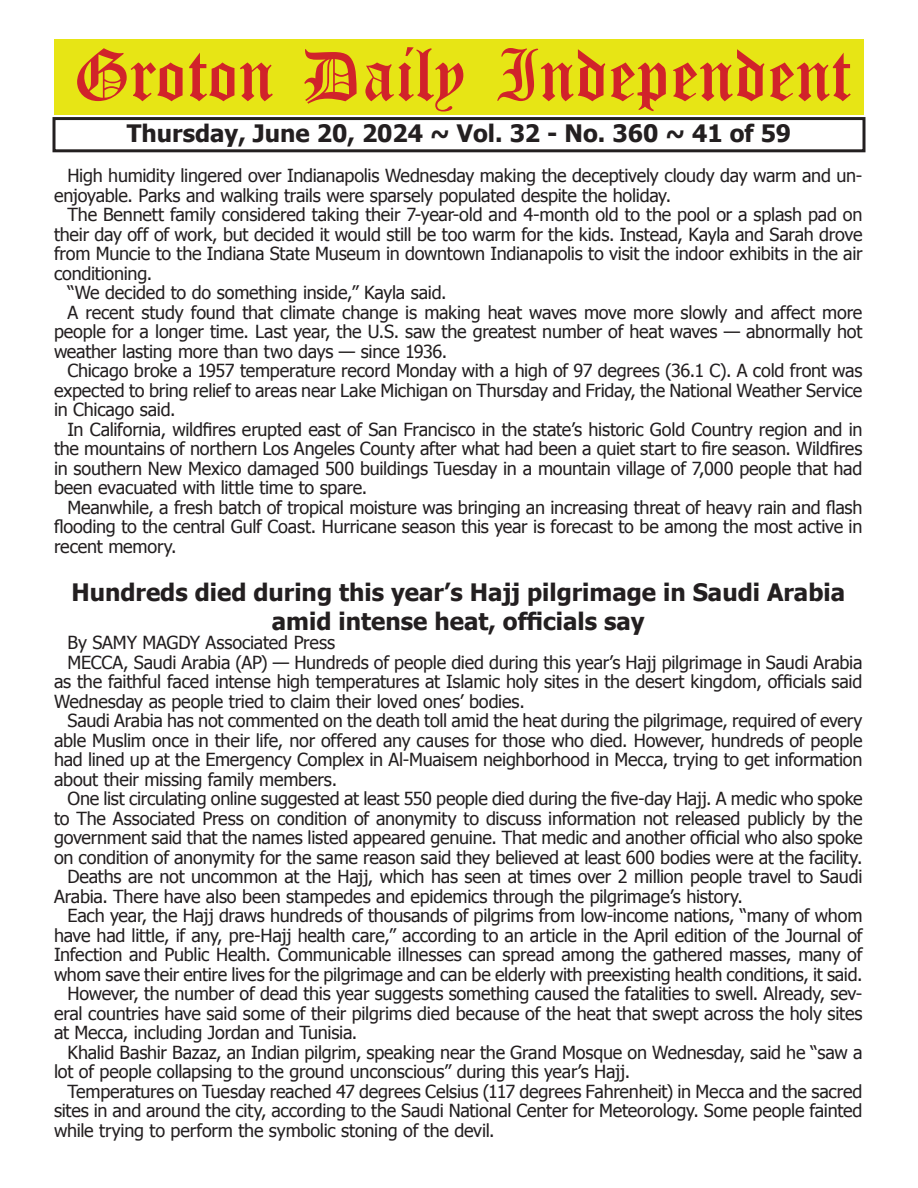
<style>
.page{position:relative;width:918px;height:1188px;background:#fff}
.page>*{position:absolute;margin:0;border:0;box-sizing:border-box;transform-origin:0 0}
.t1{font:54px "Old English Five";color:#d1232a}
.t2{font:700 24px/28.8px "Tahoma";color:#231f20;text-align:center}
.t3{font:18px/19.5px "Tahoma";letter-spacing:-.015em;color:#231f20}
</style>
<div class="page">
<div style="left:52px;top:117px;width:814px;height:35px;border:3px solid #231f20"></div>
<div style="left:54px;top:40px;width:810px;height:75px;background:#e7e515"></div>
<h1 class="t1" style="left:73px;top:50px;width:779px">Groton Daily Independent</h1>
<h2 class="t2" style="left:127px;top:117px;width:666px">Thursday, June 20, 2024 ~ Vol. 32 - No. 360 ~ 41 of 59</h2>
<p class="t3" style="left:54px;top:165px;width:810px;text-indent:14px">High humidity lingered over Indianapolis Wednesday making the deceptively cloudy day warm and un&shy;enjoyable. Parks and walking trails were sparsely populated despite the holiday.</p>
<p class="t3" style="left:68px;top:204px;width:797px">The Bennett family considered taking their 7-year-old and 4-month old to the pool or a splash pad on</p>
<p class="t3" style="left:54px;top:224px;width:810px">their day off of work, but decided it would still be too warm for the kids. Instead, Kayla and Sarah drove</p>
<p class="t3" style="left:54px;top:243px;width:810px">from Muncie to the Indiana State Museum in downtown Indianapolis to visit the indoor exhibits in the air</p>
<p class="t3" style="left:54px;top:263px;width:100px">conditioning.</p>
<p class="t3" style="left:68px;top:282px;width:381px">“We decided to do something inside,” Kayla said.</p>
<p class="t3" style="left:68px;top:302px;width:796px">A recent study found that climate change is making heat waves move more slowly and affect more</p>
<p class="t3" style="left:54px;top:321px;width:810px">people for a longer time. Last year, the U.S. saw the greatest number of heat waves — abnormally hot</p>
<p class="t3" style="left:54px;top:341px;width:395px">weather lasting more than two days — since 1936.</p>
<p class="t3" style="left:68px;top:360px;width:796px">Chicago broke a 1957 temperature record Monday with a high of 97 degrees (36.1 C). A cold front was</p>
<p class="t3" style="left:54px;top:380px;width:810px">expected to bring relief to areas near Lake Michigan on Thursday and Friday, the National Weather Service</p>
<p class="t3" style="left:54px;top:399px;width:123px">in Chicago said.</p>
<p class="t3" style="left:68px;top:419px;width:797px">In California, wildfires erupted east of San Francisco in the state’s historic Gold Country region and in</p>
<p class="t3" style="left:54px;top:438px;width:810px">the mountains of northern Los Angeles County after what had been a quiet start to fire season. Wildfires</p>
<p class="t3" style="left:54px;top:458px;width:810px">in southern New Mexico damaged 500 buildings Tuesday in a mountain village of 7,000 people that had</p>
<p class="t3" style="left:54px;top:477px;width:315px">been evacuated with little time to spare.</p>
<p class="t3" style="left:68px;top:497px;width:797px">Meanwhile, a fresh batch of tropical moisture was bringing an increasing threat of heavy rain and flash</p>
<p class="t3" style="left:54px;top:516px;width:810px">flooding to the central Gulf Coast. Hurricane season this year is forecast to be among the most active in</p>
<p class="t3" style="left:54px;top:536px;width:124px">recent memory.</p>
<h2 class="t2" style="left:71px;top:576px;width:775px">Hundreds died during this year’s Hajj pilgrimage in Saudi Arabia amid intense heat, officials say</h2>
<p class="t3" style="left:68px;top:632px;width:269px">By SAMY MAGDY Associated Press</p>
<p class="t3" style="left:68px;top:652px;width:797px">MECCA, Saudi Arabia (AP) — Hundreds of people died during this year’s Hajj pilgrimage in Saudi Arabia</p>
<p class="t3" style="left:54px;top:671px;width:810px">as the faithful faced intense high temperatures at Islamic holy sites in the desert kingdom, officials said</p>
<p class="t3" style="left:54px;top:691px;width:472px">Wednesday as people tried to claim their loved ones’ bodies.</p>
<p class="t3" style="left:68px;top:710px;width:797px">Saudi Arabia has not commented on the death toll amid the heat during the pilgrimage, required of every</p>
<p class="t3" style="left:54px;top:730px;width:810px">able Muslim once in their life, nor offered any causes for those who died. However, hundreds of people</p>
<p class="t3" style="left:54px;top:749px;width:810px">had lined up at the Emergency Complex in Al-Muaisem neighborhood in Mecca, trying to get information</p>
<p class="t3" style="left:54px;top:769px;width:285px">about their missing family members.</p>
<p class="t3" style="left:68px;top:788px;width:796px">One list circulating online suggested at least 550 people died during the five-day Hajj. A medic who spoke</p>
<p class="t3" style="left:54px;top:808px;width:810px">to The Associated Press on condition of anonymity to discuss information not released publicly by the</p>
<p class="t3" style="left:54px;top:827px;width:810px">government said that the names listed appeared genuine. That medic and another official who also spoke</p>
<p class="t3" style="left:54px;top:847px;width:810px">on condition of anonymity for the same reason said they believed at least 600 bodies were at the facility.</p>
<p class="t3" style="left:68px;top:866px;width:796px">Deaths are not uncommon at the Hajj, which has seen at times over 2 million people travel to Saudi</p>
<p class="t3" style="left:54px;top:886px;width:691px">Arabia. There have also been stampedes and epidemics through the pilgrimage’s history.</p>
<p class="t3" style="left:68px;top:905px;width:796px">Each year, the Hajj draws hundreds of thousands of pilgrims from low-income nations, “many of whom</p>
<p class="t3" style="left:54px;top:925px;width:810px">have had little, if any, pre-Hajj health care,” according to an article in the April edition of the Journal of</p>
<p class="t3" style="left:54px;top:944px;width:810px">Infection and Public Health. Communicable illnesses can spread among the gathered masses, many of</p>
<p class="t3" style="left:54px;top:964px;width:810px">whom save their entire lives for the pilgrimage and can be elderly with preexisting health conditions, it said.</p>
<p class="t3" style="left:68px;top:983px;width:796px">However, the number of dead this year suggests something caused the fatalities to swell. Already, sev-</p>
<p class="t3" style="left:54px;top:1003px;width:810px">eral countries have said some of their pilgrims died because of the heat that swept across the holy sites</p>
<p class="t3" style="left:54px;top:1022px;width:305px">at Mecca, including Jordan and Tunisia.</p>
<p class="t3" style="left:68px;top:1042px;width:796px">Khalid Bashir Bazaz, an Indian pilgrim, speaking near the Grand Mosque on Wednesday, said he “saw a</p>
<p class="t3" style="left:54px;top:1061px;width:578px">lot of people collapsing to the ground unconscious” during this year’s Hajj.</p>
<p class="t3" style="left:68px;top:1081px;width:796px">Temperatures on Tuesday reached 47 degrees Celsius (117 degrees Fahrenheit) in Mecca and the sacred</p>
<p class="t3" style="left:54px;top:1100px;width:810px">sites in and around the city, according to the Saudi National Center for Meteorology. Some people fainted</p>
<p class="t3" style="left:54px;top:1120px;width:442px">while trying to perform the symbolic stoning of the devil.</p>
</div>
